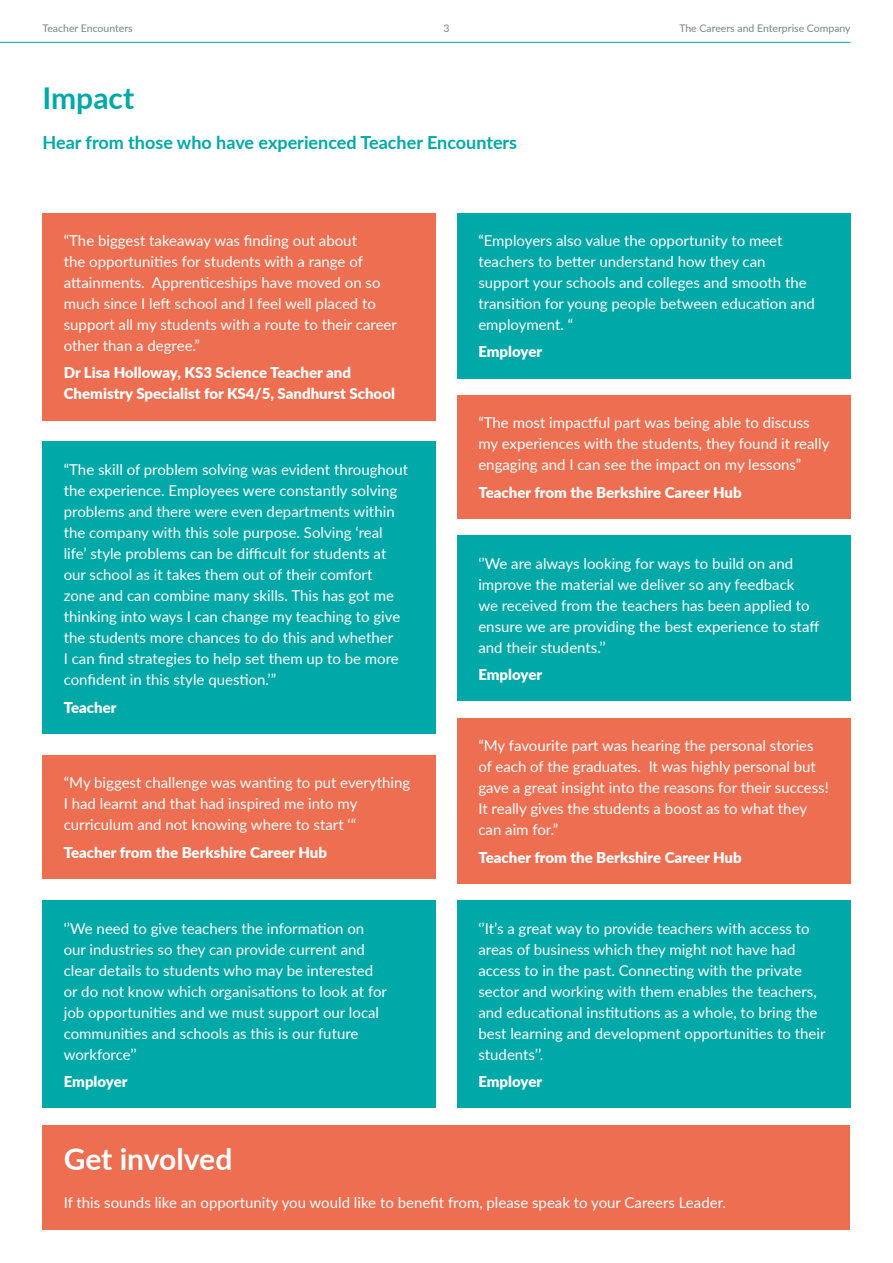
<style>
.page{position:relative;width:893px;height:1263px;background:#fff}
.page>*{position:absolute;margin:0;border:0;box-sizing:border-box;transform-origin:0 0}
.t1{font:700 30px "Lato";letter-spacing:-.005em;color:#fff}
.t2{font:700 30px "Lato";color:#00a8a8}
.t3{font:700 18px "Lato";color:#00a8a8}
.t4{font:15px/21px "Lato";color:#fff}
.t5{font:900 15px/21px "Lato";color:#fff}
.t6{font:10.5px "Lato";color:#788685}
</style>
<div class="page">
<hr style="left:0;top:42px;width:850px;height:1px;background:#00a8a8">
<div style="left:43px;top:213px;width:393px;height:208px;background:#ed6e51"></div>
<div style="left:43px;top:442px;width:393px;height:292px;background:#00a8a8"></div>
<div style="left:457px;top:395px;width:393px;height:124px;background:#ed6e51"></div>
<div style="left:43px;top:755px;width:393px;height:124px;background:#ed6e51"></div>
<div style="left:457px;top:718px;width:393px;height:166px;background:#ed6e51"></div>
<div style="left:457px;top:213px;width:393px;height:166px;background:#00a8a8"></div>
<div style="left:457px;top:900px;width:393px;height:208px;background:#00a8a8"></div>
<div style="left:457px;top:535px;width:393px;height:166px;background:#00a8a8"></div>
<div style="left:43px;top:900px;width:393px;height:208px;background:#00a8a8"></div>
<div style="left:43px;top:1125px;width:807px;height:104px;background:#ed6e51"></div>
<p class="t6" style="left:43px;top:20px;width:92px">Teacher Encounters</p>
<p class="t6" style="left:443px;top:20px;width:8px">3</p>
<p class="t6" style="left:679px;top:20px;width:173px">The Careers and Enterprise Company</p>
<h1 class="t2" style="left:43px;top:76px;width:93px">Impact</h1>
<p class="t3" style="left:43px;top:129px;width:476px">Hear from those who have experienced Teacher Encounters</p>
<p class="t4" style="left:64px;top:229px;width:335px">“The biggest takeaway was finding out about<br>the opportunities for students with a range of attainments. Apprenticeships have moved on so much since I left school and I feel well placed to support all my students with a route to their career other than a degree.”</p>
<p class="t5" style="left:64px;top:362px;width:333px">Dr Lisa Holloway, KS3 Science Teacher and<br>Chemistry Specialist for KS4/5, Sandhurst School</p>
<p class="t4" style="left:64px;top:459px;width:346px">“The skill of problem solving was evident throughout the experience. Employees were constantly solving problems and there were even departments within the company with this sole purpose. Solving ‘real life’ style problems can be difficult for students at our school as it takes them out of their comfort<br>zone and can combine many skills. This has got me thinking into ways I can change my teaching to give the students more chances to do this and whether<br>I can find strategies to help set them up to be more confident in this style question.’”</p>
<p class="t5" style="left:64px;top:696px;width:54px">Teacher</p>
<p class="t4" style="left:64px;top:772px;width:348px">“My biggest challenge was wanting to put everything<br>I had learnt and that had inspired me into my curriculum and not knowing where to start ‘“</p>
<p class="t5" style="left:64px;top:841px;width:265px">Teacher from the Berkshire Career Hub</p>
<p class="t4" style="left:64px;top:917px;width:325px">‘’We need to give teachers the information on our industries so they can provide current and clear details to students who may be interested or do not know which organisations to look at for job opportunities and we must support our local communities and schools as this is our future workforce’’</p>
<p class="t5" style="left:64px;top:1070px;width:65px">Employer</p>
<p class="t4" style="left:478px;top:229px;width:338px">“Employers also value the opportunity to meet teachers to better understand how they can support your schools and colleges and smooth the transition for young people between education and employment. “</p>
<p class="t5" style="left:478px;top:341px;width:65px">Employer</p>
<p class="t4" style="left:478px;top:412px;width:353px">“The most impactful part was being able to discuss my experiences with the students, they found it really engaging and I can see the impact on my lessons”</p>
<p class="t5" style="left:478px;top:481px;width:265px">Teacher from the Berkshire Career Hub</p>
<p class="t4" style="left:478px;top:552px;width:342px">‘’We are always looking for ways to build on and improve the material we deliver so any feedback<br>we received from the teachers has been applied to ensure we are providing the best experience to staff and their students.’’</p>
<p class="t5" style="left:478px;top:663px;width:65px">Employer</p>
<p class="t4" style="left:478px;top:735px;width:352px">“My favourite part was hearing the personal stories of each of the graduates. It was highly personal but gave a great insight into the reasons for their success!<br>It really gives the students a boost as to what they can aim for.”</p>
<p class="t5" style="left:478px;top:846px;width:265px">Teacher from the Berkshire Career Hub</p>
<p class="t4" style="left:478px;top:917px;width:349px">‘’It’s a great way to provide teachers with access to areas of business which they might not have had access to in the past. Connecting with the private sector and working with them enables the teachers, and educational institutions as a whole, to bring the best learning and development opportunities to their students’’.</p>
<p class="t5" style="left:478px;top:1070px;width:65px">Employer</p>
<h1 class="t1" style="left:64px;top:1137px;width:170px">Get involved</h1>
<p class="t4" style="left:64px;top:1192px;width:664px">If this sounds like an opportunity you would like to benefit from, please speak to your Careers Leader.</p>
</div>
